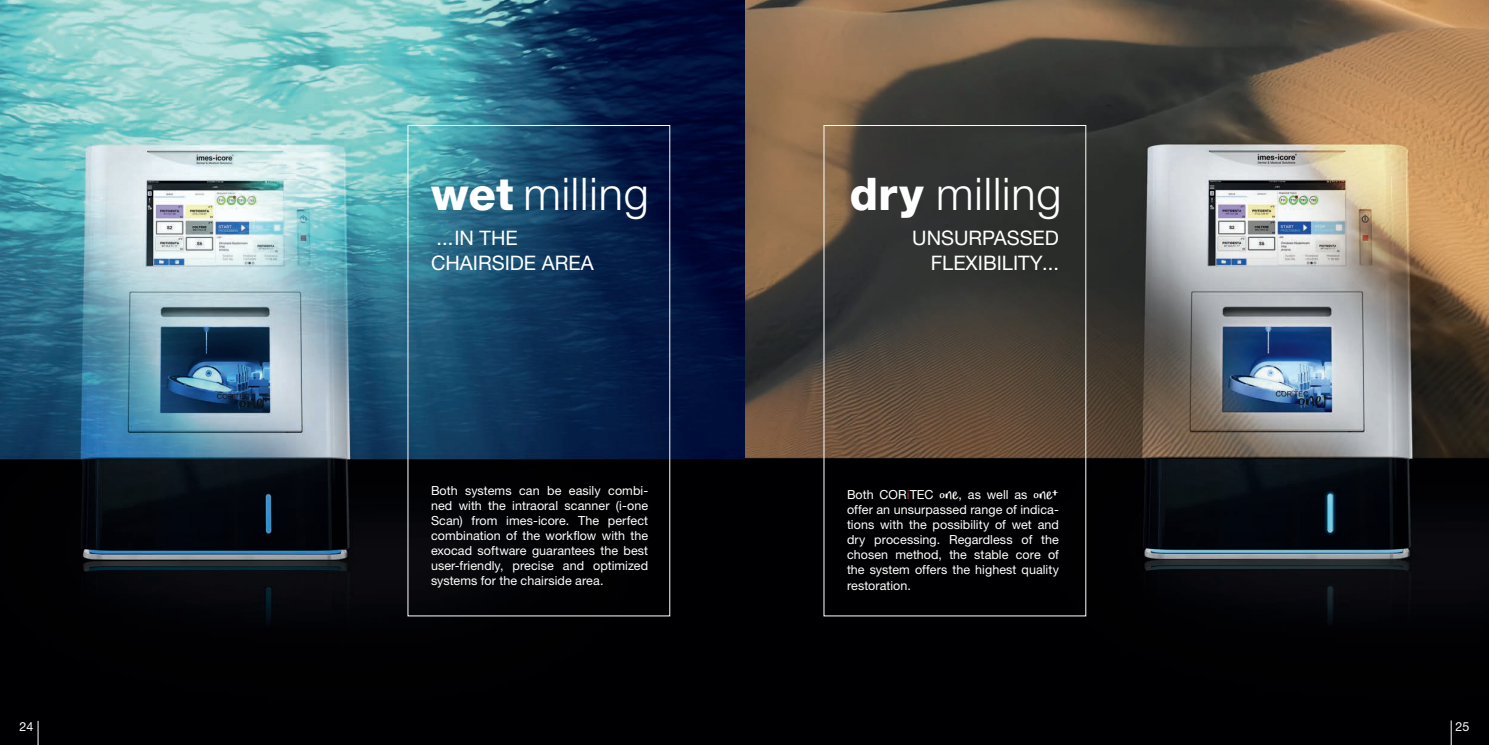
<style>
.page{position:relative;width:1489px;height:745px;background:#fff}
.page>*{position:absolute;margin:0;border:0;box-sizing:border-box;transform-origin:0 0}
.t1{font:300 45px "Helvetica Neue LT Pro";letter-spacing:.02em;color:#fff}
.t2{font:20px/25px "Helvetica Neue LT Pro";color:#fff;text-align:right}
.t3{font:12.5px/15px "Helvetica Neue LT Pro";letter-spacing:.005em;color:#fff;text-align:justify}
.s1{font-weight:800}
.s2{color:#b12938}
.s3{font-family:"Om Telolet Om";font-size:17.5px}
</style>
<div class="page">
<img style="left:0;top:0;width:1488px;height:744px">
<svg style="left:38px;top:720px;width:1px;height:24px"></svg>
<svg style="left:1450px;top:720px;width:1px;height:24px"></svg>
<h1 class="t1" style="left:431px;top:166px;width:219px"><span class="s1">wet</span> milling</h1>
<h2 class="t2" style="left:431px;top:224px;width:164px;text-align:left">...IN THE<br>CHAIRSIDE AREA</h2>
<p class="t3" style="left:431px;top:482px;width:219px">Both systems can be easily combi&shy;ned with the intraoral scanner (i-one Scan) from imes-icore. The perfect combination of the workflow with the exocad software guarantees the best user-friendly, precise and optimized systems for the chairside area.</p>
<h1 class="t1" style="left:849px;top:166px;width:213px"><span class="s1">dry</span> milling</h1>
<h2 class="t2" style="left:912px;top:224px;width:148px">UNSURPASSED<br>FLEXIBILITY...</h2>
<p class="t3" style="left:847px;top:487px;width:213px">Both COR<span class="s2">i</span>TEC <span class="s3">one</span>, as well as <span class="s3">one</span><sup>+ </sup>offer an unsurpassed range of indica&shy;tions with the possibility of wet and dry processing. Regardless of the chosen method, the stable core of the system offers the highest quality restoration.</p>
<p class="t3" style="left:19px;top:718px;width:15px">24</p>
<p class="t3" style="left:1455px;top:718px;width:15px">25</p>
</div>
